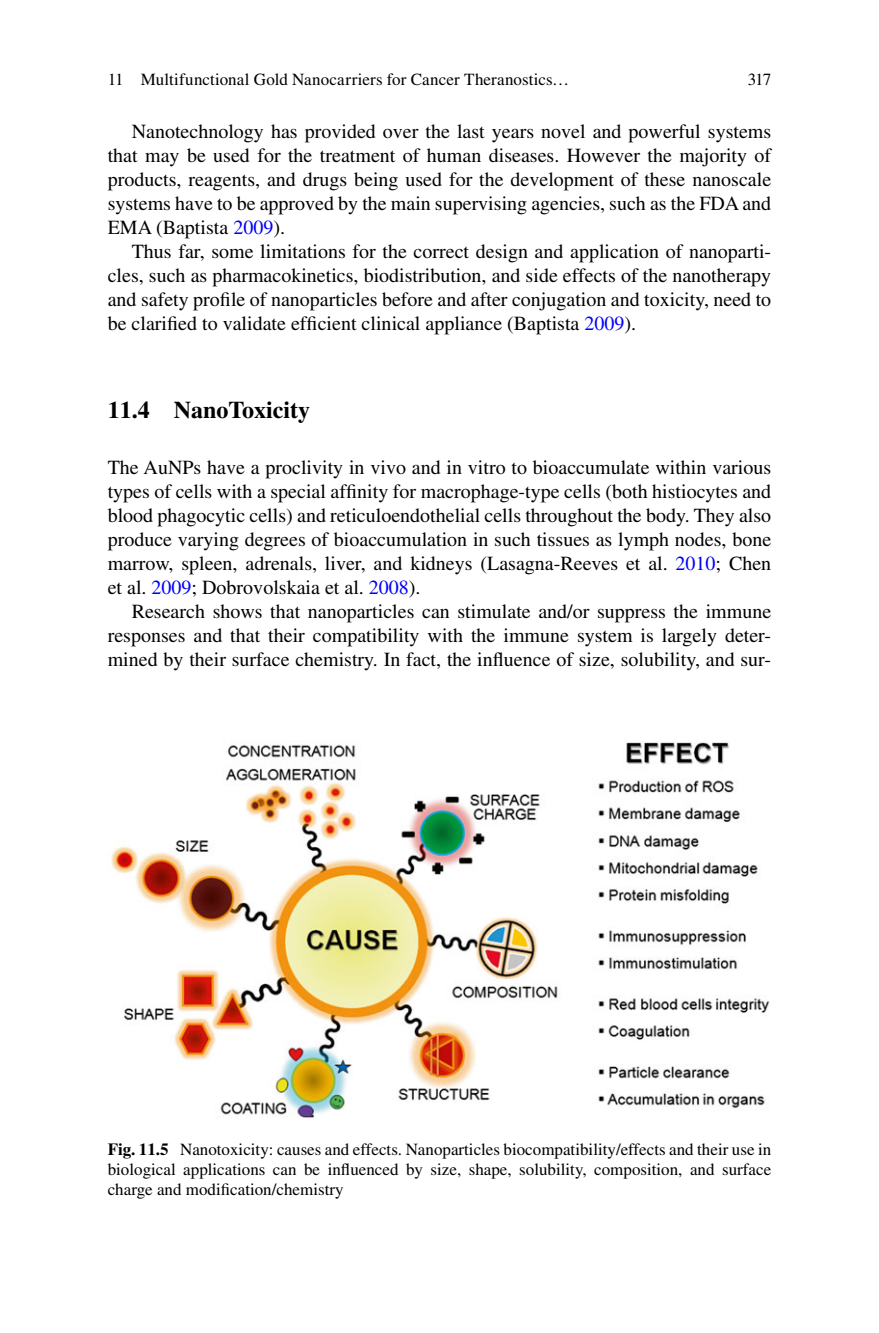
<style>
.page{position:relative;width:879px;height:1333px;background:#fff}
.page>*{position:absolute;margin:0;border:0;box-sizing:border-box;transform-origin:0 0}
.t1{font:700 24px "Wynnky Gjnrpk Times";color:#000}
.t2{font:20px/24px "Rrkrpg Wmrkvt Times";color:#000;text-align:justify}
.t3{font:17px/20px "Rrkrpg Wmrkvt Times";color:#000;text-align:justify}
.s1{color:#0000fa}
.s2{font-family:"Wynnky Gjnrpk Times";font-weight:700}
</style>
<div class="page">
<img style="left:111px;top:742px;width:659px;height:376px">
<p class="t3" style="left:108px;top:71px;width:463px">11 Multifunctional Gold Nanocarriers for Cancer Theranostics…</p>
<p class="t3" style="left:747px;top:71px;width:25px">317</p>
<p class="t2" style="left:108px;top:121px;width:665px;text-indent:24px">Nanotechnology has provided over the last years novel and powerful systems that may be used for the treatment of human diseases. However the majority of products, reagents, and drugs being used for the development of these nanoscale systems have to be approved by the main supervising agencies, such as the FDA and EMA (Baptista <span class="s1">2009</span> ).</p>
<p class="t2" style="left:108px;top:241px;width:665px;text-indent:24px">Thus far, some limitations for the correct design and application of nanoparti&shy;cles, such as pharmacokinetics, biodistribution, and side effects of the nanotherapy and safety profile of nanoparticles before and after conjugation and toxicity, need to be clarified to validate efficient clinical appliance (Baptista <span class="s1">2009</span> ).</p>
<p class="t1" style="left:108px;top:401px;width:204px">11.4 NanoToxicity</p>
<p class="t2" style="left:108px;top:457px;width:665px">The AuNPs have a proclivity in vivo and in vitro to bioaccumulate within various types of cells with a special affinity for macrophage-type cells (both histiocytes and blood phagocytic cells) and reticuloendothelial cells throughout the body. They also produce varying degrees of bioaccumulation in such tissues as lymph nodes, bone marrow, spleen, adrenals, liver, and kidneys (Lasagna-Reeves et al. <span class="s1">2010</span> ; Chen et al. <span class="s1">2009</span> ; Dobrovolskaia et al. <span class="s1">2008</span> ).</p>
<p class="t2" style="left:108px;top:601px;width:665px;text-indent:24px">Research shows that nanoparticles can stimulate and/or suppress the immune responses and that their compatibility with the immune system is largely deter&shy;mined by their surface chemistry. In fact, the influence of size, solubility, and sur-</p>
<p class="t3" style="left:108px;top:1140px;width:665px"><span class="s2">Fig. 11.5</span> Nanotoxicity: causes and effects. Nanoparticles biocompatibility/effects and their use in biological applications can be influenced by size, shape, solubility, composition, and surface charge and modification/chemistry</p>
</div>
